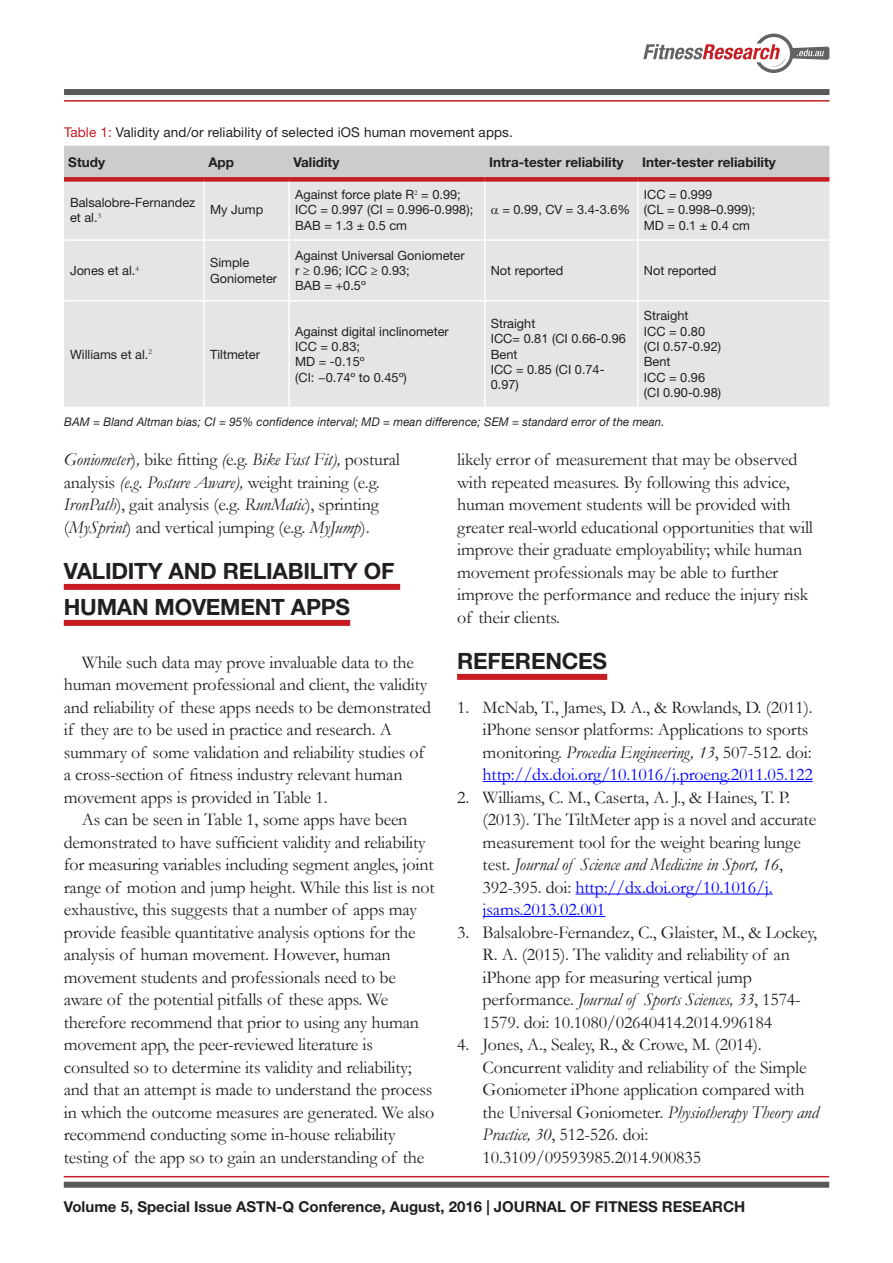
<style>
.page{position:relative;width:893px;height:1263px;background:#fff}
.page>*{position:absolute;margin:0;border:0;box-sizing:border-box;transform-origin:0 0}
.t1{font:700 22.5px/36px "Helvetica Neue LT Std";letter-spacing:-.01em;color:#231f20}
.Body_Text{font:18px/22.5px "Garamond";letter-spacing:-.01em;color:#231f20}
.t2{font:700 15px "Helvetica Neue LT Std";color:#231f20}
.Illustration_Title{font:13.5px "Helvetica Neue LT Std";letter-spacing:.01em;color:#231f20}
.Table_Header{font:700 13.5px "Helvetica Neue LT Std";color:#231f20}
.Table_Body{font:12.75px/15.3px "Helvetica Neue LT Std";color:#231f20}
.Illustration_Caption{font:italic 12px "Helvetica Neue LT Std";letter-spacing:.01em;color:#231f20;scale:.95 1}
.s1{color:#c61c22}
.s2{font-style:italic}
.s3{color:#00f}
</style>
<div class="page">
<svg style="left:643px;top:34px;width:186px;height:39px"></svg>
<div style="left:64px;top:89px;width:765px;height:6px;background:#57585a"></div>
<hr style="left:64px;top:100px;width:765px;height:2px;background:#c61c22">
<div style="left:64px;top:1182px;width:765px;height:6px;background:#57585a"></div>
<hr style="left:64px;top:1176px;width:765px;height:1px;background:#c61c22">
<div style="left:64px;top:584px;width:336px;height:6px;background:#c61c22"></div>
<div style="left:64px;top:620px;width:286px;height:6px;background:#c61c22"></div>
<div style="left:457px;top:674px;width:150px;height:6px;background:#c61c22"></div>
<hr style="left:483px;top:781px;width:330px;height:1px;background:#00f">
<hr style="left:576px;top:893px;width:197px;height:1px;background:#00f">
<hr style="left:483px;top:916px;width:122px;height:1px;background:#00f">
<div style="left:64px;top:146px;width:765px;height:31px;background:#ccc"></div>
<div style="left:64px;top:182px;width:765px;height:225px;background:#e5e5e5"></div>
<hr style="left:203px;top:182px;width:2px;height:57px;background:#fff">
<hr style="left:288px;top:182px;width:2px;height:57px;background:#fff">
<hr style="left:484px;top:182px;width:1px;height:57px;background:#fff">
<hr style="left:637px;top:182px;width:2px;height:57px;background:#fff">
<hr style="left:64px;top:239px;width:140px;height:2px;background:#fff">
<hr style="left:204px;top:239px;width:85px;height:2px;background:#fff">
<hr style="left:203px;top:241px;width:2px;height:59px;background:#fff">
<hr style="left:289px;top:239px;width:196px;height:2px;background:#fff">
<hr style="left:288px;top:241px;width:2px;height:59px;background:#fff">
<hr style="left:485px;top:239px;width:153px;height:2px;background:#fff">
<hr style="left:484px;top:241px;width:1px;height:59px;background:#fff">
<hr style="left:638px;top:239px;width:191px;height:2px;background:#fff">
<hr style="left:637px;top:241px;width:2px;height:59px;background:#fff">
<hr style="left:64px;top:300px;width:140px;height:1px;background:#fff">
<hr style="left:204px;top:300px;width:85px;height:1px;background:#fff">
<hr style="left:203px;top:301px;width:2px;height:106px;background:#fff">
<hr style="left:289px;top:300px;width:196px;height:1px;background:#fff">
<hr style="left:288px;top:301px;width:2px;height:106px;background:#fff">
<hr style="left:485px;top:300px;width:153px;height:1px;background:#fff">
<hr style="left:484px;top:301px;width:1px;height:106px;background:#fff">
<hr style="left:638px;top:300px;width:191px;height:1px;background:#fff">
<hr style="left:637px;top:301px;width:2px;height:106px;background:#fff">
<div style="left:64px;top:177px;width:140px;height:5px;background:#c61c22"></div>
<div style="left:204px;top:177px;width:85px;height:5px;background:#c61c22"></div>
<div style="left:289px;top:177px;width:196px;height:5px;background:#c61c22"></div>
<div style="left:485px;top:177px;width:153px;height:5px;background:#c61c22"></div>
<div style="left:638px;top:177px;width:191px;height:5px;background:#c61c22"></div>
<svg style="left:491px;top:208px;width:7px;height:6px"></svg>
<p class="Illustration_Title" style="left:64px;top:124px;width:450px"><span class="s1">Table 1:</span> Validity and/or reliability of selected iOS human movement apps.</p>
<p class="Table_Header" style="left:68px;top:154px;width:38px">Study</p>
<p class="Table_Header" style="left:208px;top:154px;width:27px">App</p>
<p class="Table_Header" style="left:293px;top:154px;width:47px">Validity</p>
<p class="Table_Header" style="left:489px;top:154px;width:136px">Intra-tester reliability</p>
<p class="Table_Header" style="left:642px;top:154px;width:135px">Inter-tester reliability</p>
<p class="Table_Body" style="left:70px;top:194px;width:127px">Balsalobre-Fernandez et al.<sup>3</sup></p>
<p class="Table_Body" style="left:210px;top:202px;width:55px">My Jump</p>
<p class="Table_Body" style="left:644px;top:187px;width:113px">ICC = 0.999<br>(CL = 0.998–0.999);<br>MD = 0.1 ± 0.4 cm</p>
<p class="Table_Body" style="left:295px;top:187px;width:180px">Against force plate R<sup>2</sup> = 0.99;<br>ICC = 0.997 (CI = 0.996-0.998);</p>
<p class="Table_Body" style="left:295px;top:217px;width:113px">BAB = 1.3 ± 0.5 cm</p>
<p class="Table_Body" style="left:502px;top:202px;width:129px">= 0.99, CV = 3.4-3.6%</p>
<p class="Table_Body" style="left:70px;top:263px;width:70px">Jones et al.<sup>4</sup></p>
<p class="Table_Body" style="left:210px;top:255px;width:69px">Simple<br>Goniometer</p>
<p class="Table_Body" style="left:295px;top:247px;width:171px">Against Universal Goniometer</p>
<p class="Table_Body" style="left:295px;top:263px;width:116px">r ≥ 0.96; ICC ≥ 0.93;</p>
<p class="Table_Body" style="left:295px;top:278px;width:72px">BAB = +0.5º</p>
<p class="Table_Body" style="left:491px;top:263px;width:74px">Not reported</p>
<p class="Table_Body" style="left:644px;top:263px;width:74px">Not reported</p>
<p class="Table_Body" style="left:644px;top:308px;width:46px">Straight</p>
<p class="Table_Body" style="left:644px;top:323px;width:79px">ICC = 0.80 (CI 0.57-0.92)</p>
<p class="Table_Body" style="left:644px;top:354px;width:28px">Bent</p>
<p class="Table_Body" style="left:644px;top:369px;width:63px">ICC = 0.96</p>
<p class="Table_Body" style="left:644px;top:384px;width:79px">(CI 0.90-0.98)</p>
<p class="Illustration_Caption" style="left:64px;top:415px;width:634px">BAM = Bland Altman bias; CI = 95% confidence interval; MD = mean difference; SEM = standard error of the mean.</p>
<p class="Table_Body" style="left:491px;top:316px;width:46px">Straight</p>
<p class="Table_Body" style="left:491px;top:331px;width:137px">ICC= 0.81 (CI 0.66-0.96</p>
<p class="Table_Body" style="left:491px;top:346px;width:28px">Bent</p>
<p class="Table_Body" style="left:491px;top:362px;width:115px">ICC = 0.85 (CI 0.74-<br>0.97)</p>
<p class="Table_Body" style="left:295px;top:323px;width:155px">Against digital inclinometer</p>
<p class="Table_Body" style="left:295px;top:339px;width:66px">ICC = 0.83;</p>
<p class="Table_Body" style="left:295px;top:354px;width:113px">MD = -0.15º<br>(CI: −0.74º to 0.45º)</p>
<p class="Table_Body" style="left:70px;top:346px;width:83px">Williams et al.<sup>2</sup></p>
<p class="Table_Body" style="left:210px;top:346px;width:51px">Tiltmeter</p>
<p class="Body_Text" style="left:64px;top:448px;width:338px"><span class="s2">Goniometer</span>)<span class="s2">,</span> bike fitting <span class="s2">(</span>e.g. <span class="s2">Bike Fast Fit),</span> postural analysis <span class="s2">(e.g. Posture Aware),</span> weight training (e.g.<br><span class="s2">IronPath</span>), gait analysis (e.g. <span class="s2">RunMatic</span>), sprinting (<span class="s2">MySprint</span>) and vertical jumping (e.g. <span class="s2">MyJump</span>).</p>
<h2 class="t1" style="left:64px;top:553px;width:332px">VALIDITY AND RELIABILITY OF<br>HUMAN MOVEMENT APPS</h2>
<p class="Body_Text" style="left:64px;top:650px;width:369px;text-indent:18px">While such data may prove invaluable data to the human movement professional and client, the validity and reliability of these apps needs to be demonstrated if they are to be used in practice and research. A summary of some validation and reliability studies of a cross-section of fitness industry relevant human movement apps is provided in Table 1.</p>
<p class="Body_Text" style="left:64px;top:808px;width:372px;text-indent:18px">As can be seen in Table 1, some apps have been demonstrated to have sufficient validity and reliability for measuring variables including segment angles, joint range of motion and jump height. While this list is not exhaustive, this suggests that a number of apps may provide feasible quantitative analysis options for the analysis of human movement. However, human movement students and professionals need to be aware of the potential pitfalls of these apps. We therefore recommend that prior to using any human movement app, the peer-reviewed literature is consulted so to determine its validity and reliability; and that an attempt is made to understand the process in which the outcome measures are generated. We also recommend conducting some in-house reliability testing of the app so to gain an understanding of the</p>
<p class="Body_Text" style="left:457px;top:448px;width:357px">likely error of measurement that may be observed with repeated measures. By following this advice, human movement students will be provided with greater real-world educational opportunities that will improve their graduate employability; while human movement professionals may be able to further improve the performance and reduce the injury risk of their clients.</p>
<h2 class="t1" style="left:457px;top:643px;width:152px">REFERENCES</h2>
<p class="Body_Text" style="left:483px;top:695px;width:332px;text-indent:-26px">1. McNab, T., James, D. A., &amp; Rowlands, D. (2011). iPhone sensor platforms: Applications to sports monitoring. <span class="s2">Procedia Engineering, 13</span>, 507-512. doi: <span class="s3">http://dx.doi.org/10.1016/j.proeng.2011.05.122</span></p>
<p class="Body_Text" style="left:483px;top:785px;width:335px;text-indent:-26px">2. Williams, C. M., Caserta, A. J., &amp; Haines, T. P. (2013). The TiltMeter app is a novel and accurate measurement tool for the weight bearing lunge test. <span class="s2">Journal of Science and Medicine in Sport, 16</span>, 392-395. doi: <span class="s3">http://dx.doi.org/10.1016/j. jsams.2013.02.001</span></p>
<p class="Body_Text" style="left:483px;top:920px;width:336px;text-indent:-26px">3. Balsalobre-Fernandez, C., Glaister, M., &amp; Lockey, R. A. (2015). The validity and reliability of an iPhone app for measuring vertical jump performance. <span class="s2">Journal of Sports Sciences, 33</span>, 1574- 1579. doi: 10.1080/02640414.2014.996184</p>
<p class="Body_Text" style="left:483px;top:1033px;width:338px;text-indent:-26px">4. Jones, A., Sealey, R., &amp; Crowe, M. (2014).<br>Concurrent validity and reliability of the Simple Goniometer iPhone application compared with the Universal Goniometer. <span class="s2">Physiotherapy Theory and Practice, 30</span>, 512-526. doi:<br>10.3109/09593985.2014.900835</p>
<p class="t2" style="left:64px;top:1197px;width:683px">Volume 5, Special Issue ASTN-Q Conference, August, 2016 | JOURNAL OF FITNESS RESEARCH</p>
</div>
